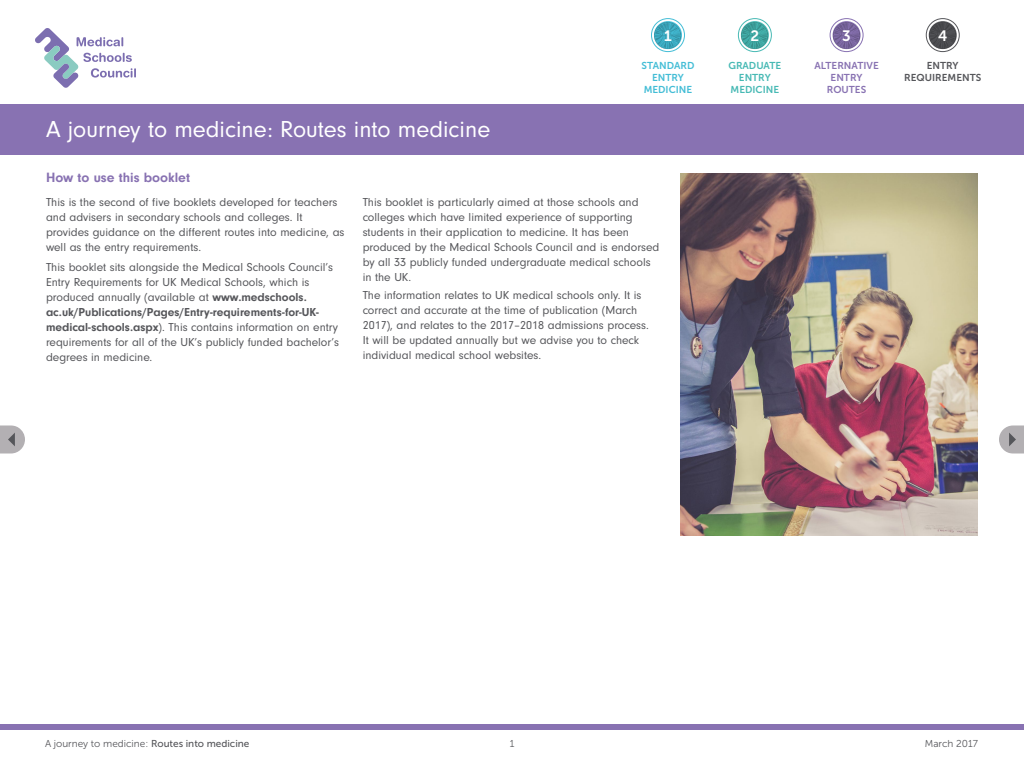
<style>
.page{position:relative;width:1024px;height:768px;background:#fff}
.page>*{position:absolute;margin:0;border:0;box-sizing:border-box;transform-origin:0 0}
.t1{font:24px "Neuzeit Gro";color:#fff}
.t2{font:15px "Museo Sans 700";color:#fff}
.t3{font:700 14px "Neuzeit Gro";color:#8872b2}
.Body{font:12px/15px "Neuzeit Gro";color:#55565a}
.Sub_header{font:12px/15px "Neuzeit Gro";color:#55565a}
.t4{font:10px "Museo Sans 300";color:#55565a}
.t5{font:10px/12px "Museo Sans 700";color:#8872b2;text-align:center}
.t6{font:10px/12px "Museo Sans 700";color:#43bdd6;text-align:center}
.t7{font:10px/12px "Museo Sans 700";color:#47b9b4;text-align:center}
.t8{font:10px/12px "Museo Sans 700";color:#55565a;text-align:center}
.s1{font-weight:700}
.s2{font-family:"Museo Sans 500"}
</style>
<div class="page">
<div style="left:0;top:104px;width:1024px;height:51px;background:#8872b2"></div>
<svg style="left:35px;top:28px;width:101px;height:60px"></svg>
<div style="left:0;top:724px;width:1024px;height:6px;background:#8872b2"></div>
<svg style="left:999px;top:426px;width:25px;height:28px"></svg>
<svg style="left:0;top:426px;width:25px;height:28px"></svg>
<img style="left:680px;top:173px;width:298px;height:363px">
<svg style="left:654px;top:21px;width:28px;height:28px"></svg>
<div style="left:651px;top:18px;width:34px;height:34px;border:1px solid #43bdd6;border-radius:50%"></div>
<img style="left:655px;top:22px;width:26px;height:26px">
<svg style="left:741px;top:21px;width:28px;height:28px"></svg>
<div style="left:738px;top:18px;width:34px;height:34px;border:1px solid #47b9b4;border-radius:50%"></div>
<img style="left:742px;top:22px;width:26px;height:26px">
<svg style="left:929px;top:21px;width:28px;height:28px"></svg>
<div style="left:926px;top:18px;width:34px;height:34px;border:1px solid #55565a;border-radius:50%"></div>
<img style="left:930px;top:22px;width:26px;height:26px">
<svg style="left:833px;top:21px;width:28px;height:28px"></svg>
<div style="left:830px;top:18px;width:34px;height:34px;border:1px solid #8872b2;border-radius:50%"></div>
<img style="left:834px;top:22px;width:26px;height:26px">
<p class="t1" style="left:46px;top:116px;width:446px">A journey to medicine: Routes into medicine</p>
<p class="t2" style="left:664px;top:27px;width:9px">1</p>
<p class="t6" style="left:642px;top:59px;width:54px">STANDARD<br>ENTRY<br>MEDICINE</p>
<p class="t3" style="left:46px;top:170px;width:146px">How to use this booklet</p>
<p class="Body" style="left:46px;top:195px;width:300px">This is the second of five booklets developed for teachers and advisers in secondary schools and colleges. It provides guidance on the different routes into medicine, as well as the entry requirements.</p>
<p class="Body" style="left:46px;top:260px;width:295px">This booklet sits alongside the Medical Schools Council’s Entry Requirements for UK Medical Schools, which is produced annually (available at <span class="s1">www.medschools. ac.uk/Publications/Pages/Entry-requirements-for-UK&shy;medical-schools.aspx</span>). This contains information on entry requirements for all of the UK’s publicly funded bachelor’s degrees in medicine.</p>
<p class="Sub_header" style="left:363px;top:195px;width:298px">This booklet is particularly aimed at those schools and colleges which have limited experience of supporting students in their application to medicine. It has been produced by the Medical Schools Council and is endorsed by all 33 publicly funded undergraduate medical schools in the UK.</p>
<p class="Body" style="left:363px;top:288px;width:288px">The information relates to UK medical schools only. It is correct and accurate at the time of publication (March 2017), and relates to the 2017–2018 admissions process.<br>It will be updated annually but we advise you to check individual medical school websites.</p>
<p class="t2" style="left:751px;top:27px;width:10px">2</p>
<p class="t7" style="left:728px;top:59px;width:54px">GRADUATE<br>ENTRY<br>MEDICINE</p>
<p class="t2" style="left:842px;top:27px;width:10px">3</p>
<p class="t5" style="left:814px;top:59px;width:66px">ALTERNATIVE<br>ENTRY<br>ROUTES</p>
<p class="t2" style="left:938px;top:27px;width:11px">4</p>
<p class="t8" style="left:904px;top:59px;width:79px">ENTRY<br>REQUIREMENTS</p>
<p class="t4" style="left:45px;top:738px;width:206px">A journey to medicine: <span class="s2">Routes into medicine</span></p>
<p class="t4" style="left:510px;top:738px;width:6px">1</p>
<p class="t4" style="left:925px;top:738px;width:55px">March 2017</p>
</div>
